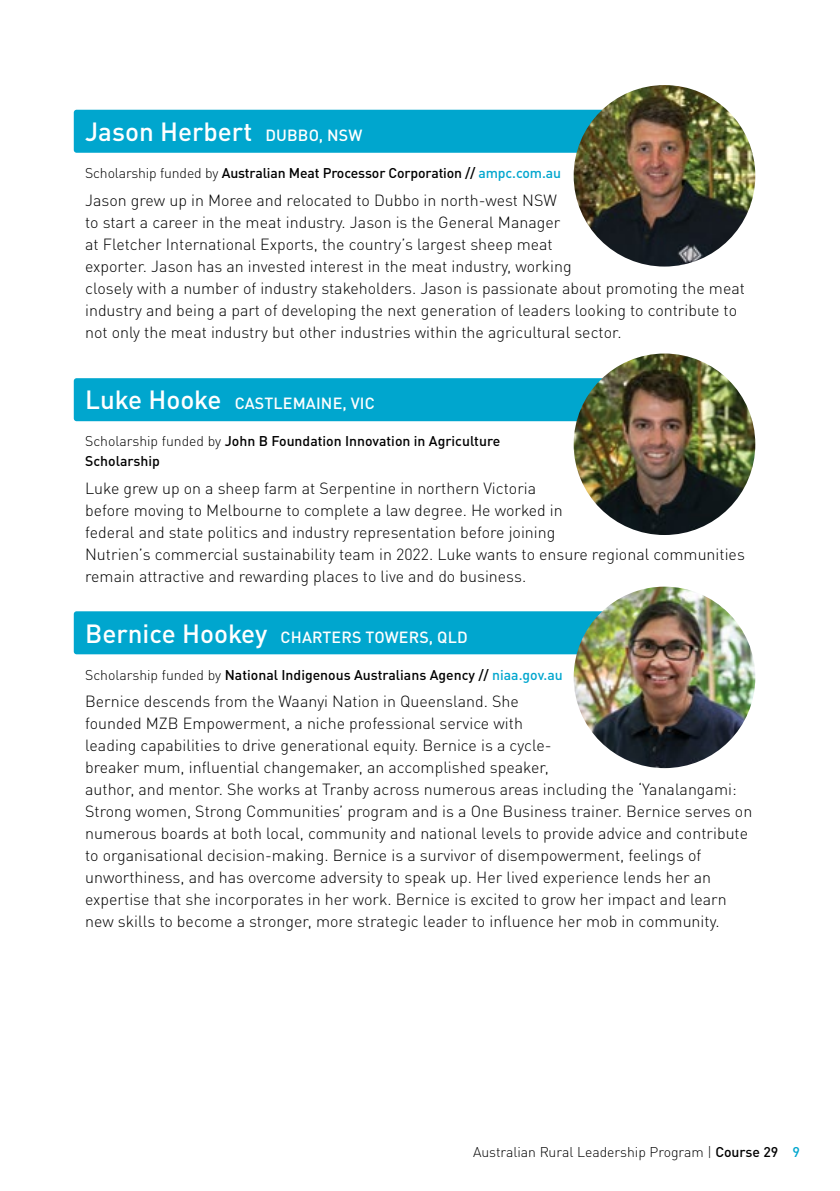
<style>
.page{position:relative;width:840px;height:1191px;background:#fff}
.page>*{position:absolute;margin:0;border:0;box-sizing:border-box;transform-origin:0 0}
.t1{font:500 26px "DIN Pro";color:#fff}
.t2{font:300 16px/22px "DIN Pro";color:#000}
.t3{font:500 16px "DIN Pro";letter-spacing:.01em;color:#fff}
.t4{font:500 14px/20px "DIN Pro";color:#000}
.t5{font:300 14px "DIN Pro";color:#000}
.s1{font-size:16px}
.s2{font-weight:300}
.s3{color:#00a6ce}
.s4{font-size:26px}
.s5{font-weight:500}
.s6{font-weight:500;color:#00a6ce}
</style>
<div class="page">
<div style="left:74px;top:110px;width:652px;height:43px;background:#00a6ce;border-radius:3px"></div>
<div style="left:74px;top:378px;width:652px;height:43px;background:#00a6ce;border-radius:3px"></div>
<div style="left:74px;top:611px;width:652px;height:43px;background:#00a6ce;border-radius:3px"></div>
<img style="left:573px;top:85px;width:181px;height:181px;border-radius:91px">
<img style="left:573px;top:353px;width:181px;height:182px;border-radius:91px">
<img style="left:573px;top:586px;width:181px;height:182px;border-radius:91px">
<h1 class="t1" style="left:85px;top:111px;width:279px">Jason Herbert <span class="s1">DUBBO, NSW</span></h1>
<p class="t4" style="left:85px;top:162px;width:477px"><span class="s2">Scholarship funded by</span> Australian Meat Processor Corporation // <span class="s3">ampc.com.au</span></p>
<p class="t2" style="left:85px;top:188px;width:661px">Jason grew up in Moree and relocated to Dubbo in north-west NSW<br>to start a career in the meat industry. Jason is the General Manager<br>at Fletcher International Exports, the country’s largest sheep meat<br>exporter. Jason has an invested interest in the meat industry, working<br>closely with a number of industry stakeholders. Jason is passionate about promoting the meat industry and being a part of developing the next generation of leaders looking to contribute to not only the meat industry but other industries within the agricultural sector.</p>
<p class="t3" style="left:85px;top:391px;width:291px"><span class="s4">Luke Hooke</span> CASTLEMAINE, VIC</p>
<p class="t4" style="left:85px;top:430px;width:416px"><span class="s2">Scholarship funded by</span> John B Foundation Innovation in Agriculture<br>Scholarship</p>
<p class="t2" style="left:85px;top:476px;width:661px">Luke grew up on a sheep farm at Serpentine in northern Victoria<br>before moving to Melbourne to complete a law degree. He worked in<br>federal and state politics and industry representation before joining<br>Nutrien’s commercial sustainability team in 2022. Luke wants to ensure regional communities remain attractive and rewarding places to live and do business.</p>
<p class="t3" style="left:85px;top:624px;width:384px"><span class="s4">Bernice Hookey</span> CHARTERS TOWERS, QLD</p>
<p class="t4" style="left:85px;top:663px;width:479px"><span class="s2">Scholarship funded by</span> National Indigenous Australians Agency // <span class="s3">niaa.gov.au</span></p>
<p class="t2" style="left:85px;top:689px;width:668px">Bernice descends from the Waanyi Nation in Queensland. She<br>founded MZB Empowerment, a niche professional service with<br>leading capabilities to drive generational equity. Bernice is a cycle-<br>breaker mum, influential changemaker, an accomplished speaker,<br>author, and mentor. She works at Tranby across numerous areas including the ‘Yanalangami:<br>Strong women, Strong Communities’ program and is a One Business trainer. Bernice serves on numerous boards at both local, community and national levels to provide advice and contribute to organisational decision-making. Bernice is a survivor of disempowerment, feelings of unworthiness, and has overcome adversity to speak up. Her lived experience lends her an expertise that she incorporates in her work. Bernice is excited to grow her impact and learn new skills to become a stronger, more strategic leader to influence her mob in community.</p>
<p class="t5" style="left:472px;top:1141px;width:328px">Australian Rural Leadership Program | <span class="s5">Course 29</span> <span class="s6">9</span></p>
</div>
